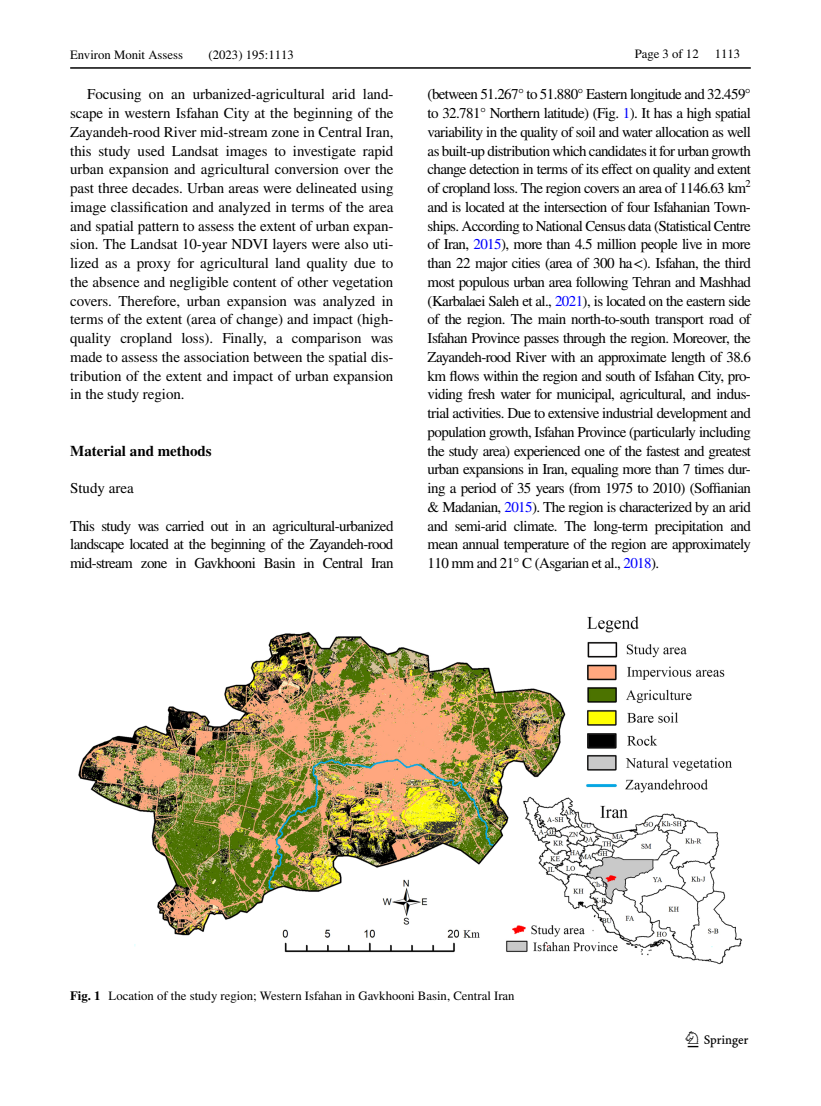
<style>
.page{position:relative;width:821px;height:1106px;background:#fff}
.page>*{position:absolute;margin:0;border:0;box-sizing:border-box;transform-origin:0 0}
.t1{font:22.5px "Springnew Regular 3";color:#000}
.t2{font:15px/18.8px "STIX";letter-spacing:-.04em;color:#000;text-align:justify}
.t3{font:700 15px "STIX";color:#000}
.t4{font:15px "STIX";color:#000}
.t5{font:12.75px "STIX";color:#000}
.s1{color:#00f}
.s2{font-weight:700}
</style>
<div class="page">
<hr style="left:70px;top:67px;width:680px;height:2px;background:#000">
<img style="left:78px;top:616px;width:664px;height:349px">
<p class="t5" style="left:70px;top:46px;width:114px">Environ Monit Assess</p>
<p class="t5" style="left:209px;top:46px;width:87px">(2023) 195:1113</p>
<p class="t2" style="left:70px;top:86px;width:325px;text-indent:17px">Focusing on an urbanized-agricultural arid land&shy;scape in western Isfahan City at the beginning of the Zayandeh-rood River mid-stream zone in Central Iran, this study used Landsat images to investigate rapid urban expansion and agricultural conversion over the past three decades. Urban areas were delineated using image classification and analyzed in terms of the area and spatial pattern to assess the extent of urban expan&shy;sion. The Landsat 10-year NDVI layers were also uti&shy;lized as a proxy for agricultural land quality due to the absence and negligible content of other vegetation covers. Therefore, urban expansion was analyzed in terms of the extent (area of change) and impact (high&shy;quality cropland loss). Finally, a comparison was made to assess the association between the spatial dis&shy;tribution of the extent and impact of urban expansion in the study region.</p>
<p class="t3" style="left:70px;top:442px;width:143px">Material and methods</p>
<p class="t4" style="left:70px;top:478px;width:65px">Study area</p>
<p class="t2" style="left:70px;top:517px;width:325px">This study was carried out in an agricultural-urbanized landscape located at the beginning of the Zayandeh-rood mid-stream zone in Gavkhooni Basin in Central Iran</p>
<p class="t5" style="left:635px;top:45px;width:107px">Page 3 of 12 1113</p>
<p class="t2" style="left:427px;top:86px;width:325px">(between 51.267° to 51.880° Eastern longitude and 32.459° to 32.781° Northern latitude) (Fig. <span class="s1">1</span>). It has a high spatial variability in the quality of soil and water allocation as well as built-up distribution which candidates it for urban growth change detection in terms of its effect on quality and extent of cropland loss. The region covers an area of 1146.63 km<sup>2 </sup>and is located at the intersection of four Isfahanian Town&shy;ships. According to National Census data (Statistical Centre of Iran, <span class="s1">2015</span>), more than 4.5 million people live in more than 22 major cities (area of 300 ha&lt;). Isfahan, the third most populous urban area following Tehran and Mashhad (Karbalaei Saleh et al., <span class="s1">2021</span>), is located on the eastern side of the region. The main north-to-south transport road of Isfahan Province passes through the region. Moreover, the Zayandeh-rood River with an approximate length of 38.6 km flows within the region and south of Isfahan City, pro&shy;viding fresh water for municipal, agricultural, and indus&shy;trial activities. Due to extensive industrial development and population growth, Isfahan Province (particularly including the study area) experienced one of the fastest and greatest urban expansions in Iran, equaling more than 7 times dur&shy;ing a period of 35 years (from 1975 to 2010) (Soffianian &amp; Madanian, <span class="s1">2015</span>). The region is characterized by an arid and semi-arid climate. The long-term precipitation and mean annual temperature of the region are approximately 110 mm and 21° C (Asgarian et al., <span class="s1">2018</span>).</p>
<p class="t5" style="left:70px;top:987px;width:446px"><span class="s2">Fig. 1</span> Location of the study region; Western Isfahan in Gavkhooni Basin, Central Iran</p>
<h1 class="t1" style="left:687px;top:1031px;width:62px">1 3</h1>
</div>
